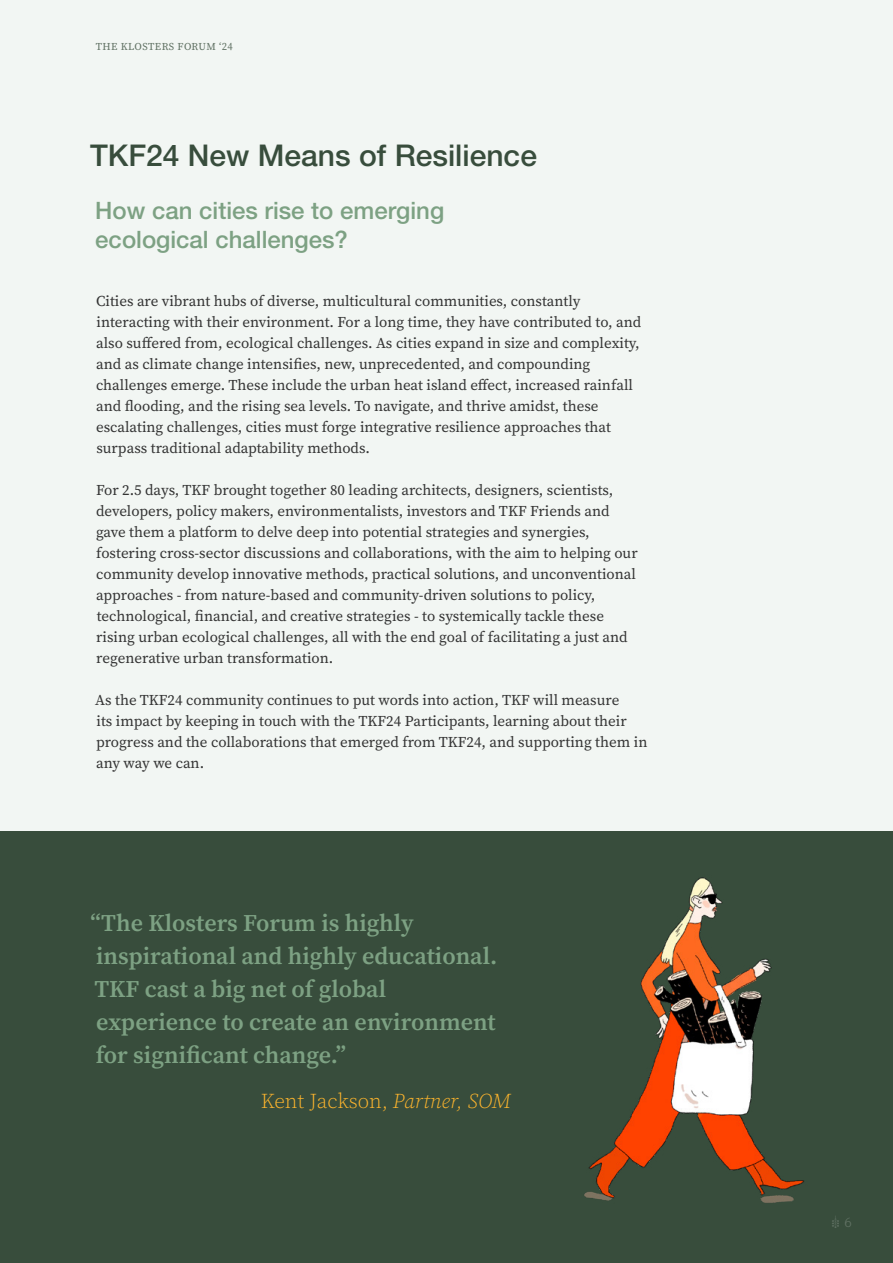
<style>
.page{position:relative;width:893px;height:1263px;background:#fff}
.page>*{position:absolute;margin:0;border:0;box-sizing:border-box;transform-origin:0 0}
.t1{font:500 30px "Helvetica Neue LT Std";color:#384d3c}
.t2{font:600 24px/33px "Source Serif 4";color:#7da183}
.t3{font:500 24px/28.8px "Helvetica Neue LT Std";color:#7da183}
.t4{font:300 21px "Source Serif 4";color:#fcb42d}
.t5{font:15px/21px "Source Serif 4";color:#333}
.t6{font:13.5px "Odile";color:#607163}
.t7{font:10.5px "Source Serif 4";letter-spacing:.035em;color:#607163}
.s1{font-style:italic}
</style>
<div class="page">
<div style="left:0;top:0;width:893px;height:831px;background:#f2f6f3"></div>
<div style="left:0;top:831px;width:893px;height:432px;background:#384d3c"></div>
<img style="left:584px;top:877px;width:220px;height:326px">
<p class="t7" style="left:96px;top:39px;width:138px">THE KLOSTERS FORUM ‘24</p>
<h1 class="t1" style="left:90px;top:137px;width:448px">TKF24 New Means of Resilience</h1>
<h2 class="t3" style="left:95px;top:196px;width:351px">How can cities rise to emerging ecological challenges?</h2>
<p class="t5" style="left:96px;top:290px;width:547px">Cities are vibrant hubs of diverse, multicultural communities, constantly interacting with their environment. For a long time, they have contributed to, and also suffered from, ecological challenges. As cities expand in size and complexity, and as climate change intensifies, new, unprecedented, and compounding challenges emerge. These include the urban heat island effect, increased rainfall and flooding, and the rising sea levels. To navigate, and thrive amidst, these escalating challenges, cities must forge integrative resilience approaches that surpass traditional adaptability methods.</p>
<p class="t5" style="left:96px;top:479px;width:543px">For 2.5 days, TKF brought together 80 leading architects, designers, scientists, developers, policy makers, environmentalists, investors and TKF Friends and gave them a platform to delve deep into potential strategies and synergies, fostering cross-sector discussions and collaborations, with the aim to helping our community develop innovative methods, practical solutions, and unconventional approaches - from nature-based and community-driven solutions to policy, technological, financial, and creative strategies - to systemically tackle these rising urban ecological challenges, all with the end goal of facilitating a just and regenerative urban transformation.</p>
<p class="t5" style="left:95px;top:689px;width:554px">As the TKF24 community continues to put words into action, TKF will measure<br>its impact by keeping in touch with the TKF24 Participants, learning about their progress and the collaborations that emerged from TKF24, and supporting them in any way we can.</p>
<h2 class="t2" style="left:90px;top:906px;width:408px">“The Klosters Forum is highly inspirational and highly educational.<br>TKF cast a big net of global experience to create an environment for significant change.”</h2>
<h3 class="t4" style="left:261px;top:1087px;width:252px">Kent Jackson, <span class="s1">Partner, SOM</span></h3>
<p class="t6" style="left:844px;top:1213px;width:9px">6</p>
</div>
